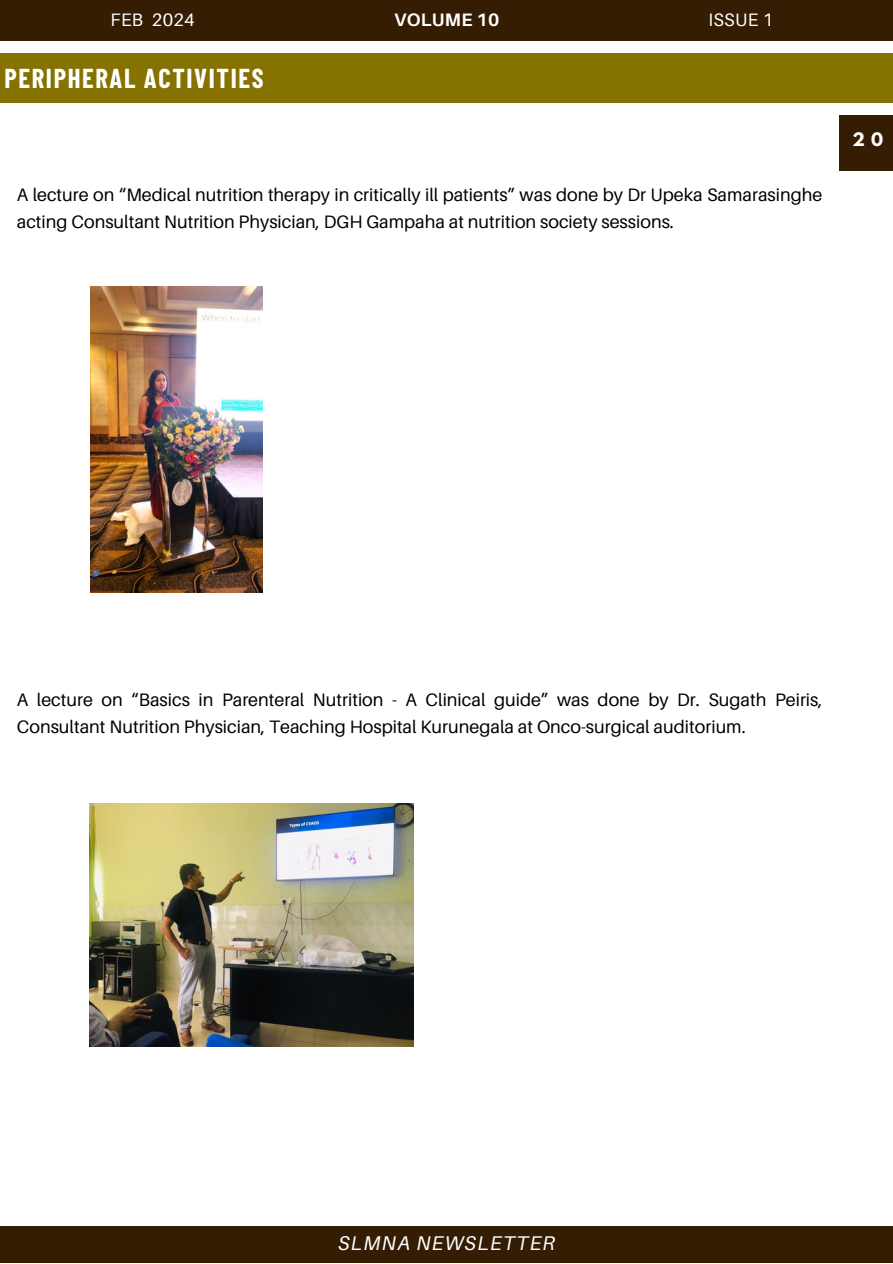
<style>
.page{position:relative;width:893px;height:1264px;background:#fff}
.page>*{position:absolute;margin:0;border:0;box-sizing:border-box;transform-origin:0 0}
.t1{font:700 26.7px "Barlow Condensed";letter-spacing:.06em;color:#fff}
.t2{font:italic 19.8px "Aileron";letter-spacing:.06em;color:#fff}
.t3{font:18px/27px "Aileron";color:#000}
.t4{font:18px "Aileron";letter-spacing:.015em;color:#fff}
.t5{font:700 18px "Aileron";letter-spacing:.015em;color:#fff}
.t6{font:700 16.5px "League Spartan";color:#fff}
</style>
<div class="page">
<div style="left:0;top:1226px;width:892px;height:37px;background:#341d02"></div>
<div style="left:0;top:0;width:892px;height:41px;background:#341d02"></div>
<div style="left:0;top:54px;width:892px;height:49px;background:#867200"></div>
<div style="left:838px;top:115px;width:54px;height:55px;background:#341d02"></div>
<img style="left:90px;top:286px;width:172px;height:306px">
<img style="left:89px;top:803px;width:324px;height:243px">
<p class="t4" style="left:110px;top:9px;width:86px">FEB 2024</p>
<p class="t5" style="left:394px;top:9px;width:107px">VOLUME 10</p>
<p class="t4" style="left:708px;top:9px;width:66px">ISSUE 1</p>
<h1 class="t1" style="left:4px;top:62px;width:260px">PERIPHERAL ACTIVITIES</h1>
<p class="t3" style="left:17px;top:181px;width:807px">A lecture on “Medical nutrition therapy in critically ill patients” was done by Dr Upeka Samarasinghe acting Consultant Nutrition Physician, DGH Gampaha at nutrition society sessions.</p>
<p class="t6" style="left:852px;top:132px;width:32px">2 0</p>
<p class="t3" style="left:17px;top:686px;width:807px">A lecture on “Basics in Parenteral Nutrition - A Clinical guide” was done by Dr. Sugath Peiris,<br>Consultant Nutrition Physician, Teaching Hospital Kurunegala at Onco-surgical auditorium.</p>
<p class="t2" style="left:338px;top:1230px;width:218px">SLMNA NEWSLETTER</p>
</div>
